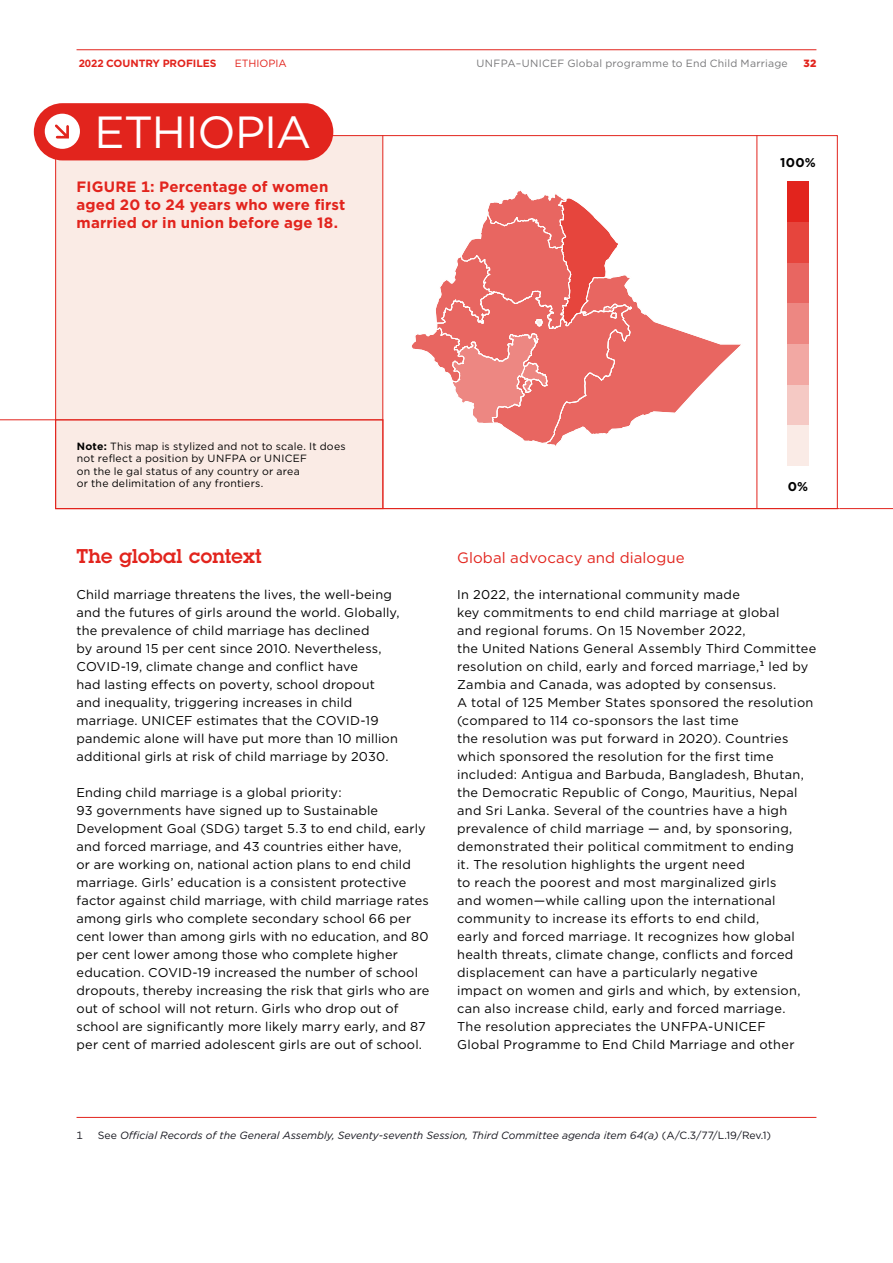
<style>
.page{position:relative;width:893px;height:1263px;background:#fff}
.page>*{position:absolute;margin:0;border:0;box-sizing:border-box;transform-origin:0 0}
.t1{font:45px "Gotham";color:#fff}
.t2{font:600 19.5px "Lubalin Graph Std";letter-spacing:.01em;color:#e2241d}
.t3{font:700 15px/18px "Gotham";letter-spacing:.01em;color:#e2241d}
.t4{font:15px "Gotham";letter-spacing:.01em;color:#e2241d}
.t5{font:12.75px/18px "Gotham";letter-spacing:.015em;color:#000}
.t6{font:700 12.75px "Gotham";color:#000}
.t7{font:10.5px/12.6px "Gotham";letter-spacing:.02em;color:#000}
.t8{font:italic 10.5px "Gotham";color:#15151d}
.t9{font:10.5px "Gotham";letter-spacing:.02em;color:#777779}
.t10{font:700 10.5px "Gotham";letter-spacing:-.005em;color:#e2241d}
.t11{font:10.5px "Gotham";color:#e2241d}
.t12{font:900 10.5px "Gotham";color:#e2241d}
.t13{font:10.5px "Gotham";color:#15151d}
.s1{font-weight:700}
.s2{font-style:normal}
</style>
<div class="page">
<hr style="left:77px;top:49px;width:739px;height:1px;background:#e2241d">
<svg style="left:55px;top:135px;width:783px;height:373px"></svg>
<hr style="left:840px;top:508px;width:53px;height:1px;background:#e2241d">
<svg style="left:411px;top:185px;width:332px;height:285px"></svg>
<div style="left:787px;top:181px;width:22px;height:41px;background:#e2241d"></div>
<div style="left:787px;top:222px;width:22px;height:41px;background:#e6453d"></div>
<div style="left:787px;top:263px;width:22px;height:40px;background:#e86661"></div>
<div style="left:787px;top:303px;width:22px;height:41px;background:#ed8782"></div>
<div style="left:787px;top:344px;width:22px;height:41px;background:#f2a8a3"></div>
<div style="left:787px;top:385px;width:22px;height:40px;background:#f5c9c4"></div>
<div style="left:787px;top:425px;width:22px;height:41px;background:#faebe6"></div>
<hr style="left:55px;top:508px;width:785px;height:1px;background:#e2241d">
<hr style="left:382px;top:135px;width:1px;height:374px;background:#e2241d">
<hr style="left:756px;top:135px;width:1px;height:373px;background:#e2241d">
<hr style="left:0;top:419px;width:383px;height:1px;background:#e2241d">
<div style="left:55px;top:419px;width:328px;height:90px;border:1px solid #e2241d"></div>
<hr style="left:77px;top:1117px;width:739px;height:1px;background:#e2241d">
<div style="left:34px;top:103px;width:299px;height:57px;background:#e2241d;border-radius:29px"></div>
<svg style="left:43px;top:112px;width:38px;height:38px"></svg>
<div style="left:42px;top:111px;width:40px;height:40px;border:2px solid #e2241d;border-radius:19px"></div>
<svg style="left:51px;top:121px;width:21px;height:20px"></svg>
<p class="t10" style="left:79px;top:56px;width:139px">2022 COUNTRY PROFILES</p>
<p class="t11" style="left:235px;top:56px;width:8px">ethiopia</p>
<p class="t9" style="left:477px;top:56px;width:313px">UNFPA–UNICEF Global programme to End Child Marriage</p>
<p class="t12" style="left:804px;top:56px;width:14px">32</p>
<h1 class="t1" style="left:95px;top:103px;width:28px">ethiopia</h1>
<p class="t3" style="left:77px;top:178px;width:270px">FIGURE 1: Percentage of women aged 20 to 24 years who were first married or in union before age 18.</p>
<p class="t6" style="left:780px;top:154px;width:37px">100%</p>
<p class="t7" style="left:77px;top:439px;width:270px"><span class="s1">Note:</span> This map is stylized and not to scale. It does not reflect a position by UNFPA or UNICEF<br>on the le gal status of any country or area<br>or the delimitation of any frontiers.</p>
<h2 class="t2" style="left:77px;top:543px;width:187px">The global context</h2>
<p class="t5" style="left:77px;top:585px;width:325px">Child marriage threatens the lives, the well-being and the futures of girls around the world. Globally, the prevalence of child marriage has declined<br>by around 15 per cent since 2010. Nevertheless, COVID-19, climate change and conflict have<br>had lasting effects on poverty, school dropout and inequality, triggering increases in child marriage. UNICEF estimates that the COVID-19 pandemic alone will have put more than 10 million additional girls at risk of child marriage by 2030.</p>
<p class="t5" style="left:77px;top:783px;width:354px">Ending child marriage is a global priority:<br>93 governments have signed up to Sustainable Development Goal (SDG) target 5.3 to end child, early and forced marriage, and 43 countries either have,<br>or are working on, national action plans to end child marriage. Girls’ education is a consistent protective factor against child marriage, with child marriage rates among girls who complete secondary school 66 per cent lower than among girls with no education, and 80 per cent lower among those who complete higher education. COVID-19 increased the number of school dropouts, thereby increasing the risk that girls who are out of school will not return. Girls who drop out of school are significantly more likely marry early, and 87 per cent of married adolescent girls are out of school.</p>
<p class="t6" style="left:788px;top:478px;width:22px">0%</p>
<p class="t4" style="left:457px;top:548px;width:229px">Global advocacy and dialogue</p>
<p class="t5" style="left:457px;top:585px;width:361px">In 2022, the international community made<br>key commitments to end child marriage at global<br>and regional forums. On 15 November 2022,<br>the United Nations General Assembly Third Committee resolution on child, early and forced marriage,<sup>1</sup> led by Zambia and Canada, was adopted by consensus.<br>A total of 125 Member States sponsored the resolution (compared to 114 co-sponsors the last time<br>the resolution was put forward in 2020). Countries which sponsored the resolution for the first time included: Antigua and Barbuda, Bangladesh, Bhutan, the Democratic Republic of Congo, Mauritius, Nepal and Sri Lanka. Several of the countries have a high prevalence of child marriage — and, by sponsoring, demonstrated their political commitment to ending<br>it. The resolution highlights the urgent need<br>to reach the poorest and most marginalized girls<br>and women—while calling upon the international community to increase its efforts to end child,<br>early and forced marriage. It recognizes how global health threats, climate change, conflicts and forced displacement can have a particularly negative<br>impact on women and girls and which, by extension, can also increase child, early and forced marriage.<br>The resolution appreciates the UNFPA-UNICEF<br>Global Programme to End Child Marriage and other</p>
<p class="t13" style="left:77px;top:1128px;width:8px">1</p>
<p class="t8" style="left:98px;top:1128px;width:675px"><span class="s2">See</span> Official Records of the General Assembly, Seventy-seventh Session, Third Committee agenda item 64(a) <span class="s2">(A/C.3/77/L.19/Rev.1)</span></p>
</div>
